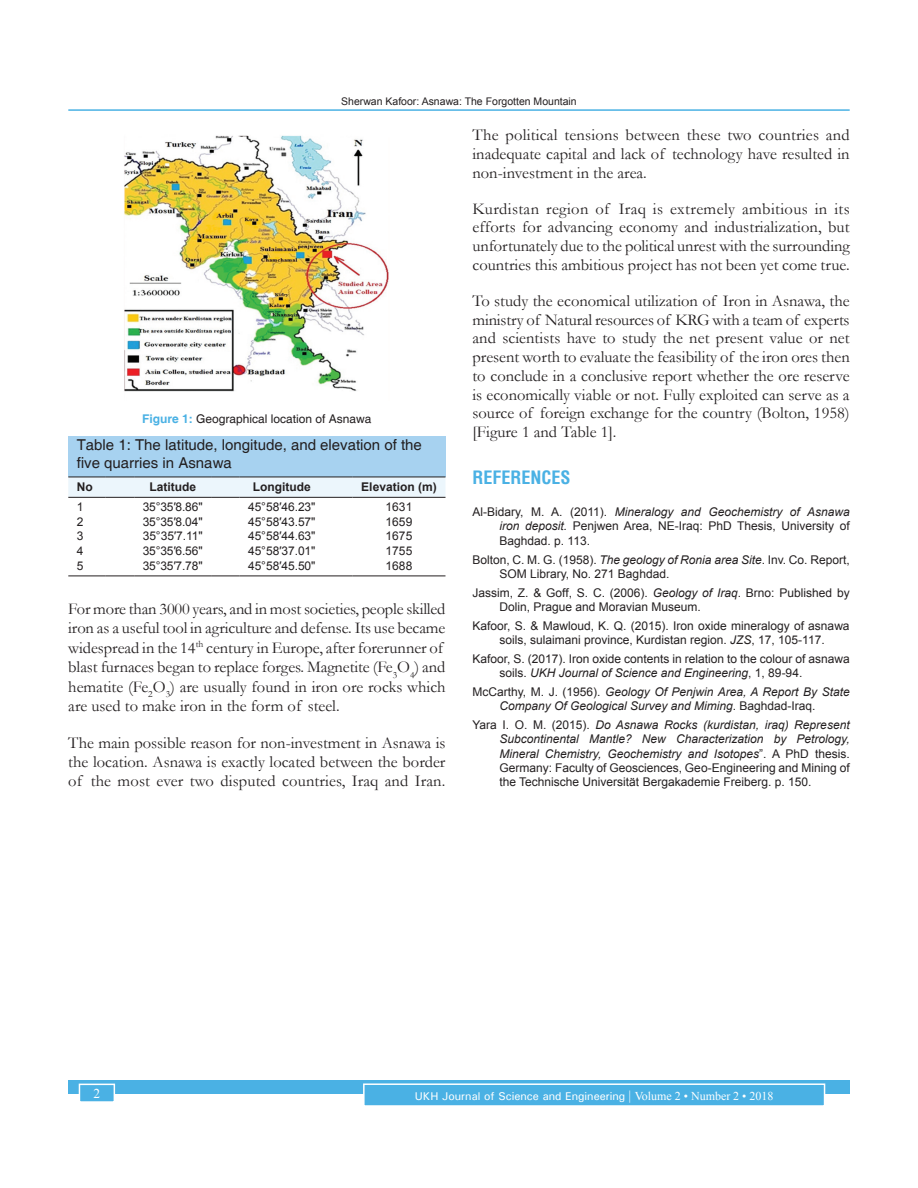
<style>
.page{position:relative;width:918px;height:1188px;background:#fff}
.page>*{position:absolute;margin:0;border:0;box-sizing:border-box;transform-origin:0 0}
.t1{font:700 condensed 18px "Helvetica";color:#4ab1e4}
.TX{font:16.5px/18.8px "Garamond";color:#231f20;text-align:justify}
.TT{font:15px/18px "Helvetica";color:#231f20}
.Folio{font:13.5px "Times New Roman";color:#fff}
.REF{font:12px/14.4px "Arial";color:#231f20}
.TB{font:12px "Arial";letter-spacing:-.005em;color:#231f20}
.REF-2{font:italic 12px/14.4px "Arial";color:#231f20;text-align:center}
.FGC{font:12px "Helvetica";color:#231f20}
.TCH{font:700 12px "Arial";color:#231f20}
.TBL{font:12px "Arial";letter-spacing:-.005em;color:#231f20}
.t2{font:500 11.25px "Univers";color:#fff}
.t3{font:10.5px "Arial";color:#231f20}
.s1{font-weight:700;color:#4ab1e4}
.s2{font-style:italic}
.s3{font-style:normal}
.s4{font-family:"Times New Roman";font-weight:400;font-size:13.5px}
.s5{font-family:"Times New Roman";font-weight:400;font-size:12px}
</style>
<div class="page">
<hr style="left:68px;top:109px;width:782px;height:2px;background:#4ab1e4">
<div style="left:68px;top:1080px;width:782px;height:13px;background:#4ab1e4"></div>
<div style="left:364px;top:1084px;width:461px;height:22px;background:#4ab1e4"></div>
<div style="left:363px;top:1083px;width:462px;height:24px;border:2px solid #fff"></div>
<div style="left:79px;top:1084px;width:35px;height:18px;background:#4ab1e4"></div>
<div style="left:79px;top:1084px;width:36px;height:19px;border:2px solid #fff"></div>
<img style="left:124px;top:135px;width:265px;height:257px">
<div style="left:68px;top:436px;width:378px;height:41px;background:#a7d2f0"></div>
<hr style="left:68px;top:576px;width:38px;height:1px;background:#231f20">
<svg style="left:106px;top:576px;width:28px;height:1px"></svg>
<hr style="left:134px;top:576px;width:77px;height:1px;background:#231f20">
<svg style="left:211px;top:576px;width:29px;height:1px"></svg>
<hr style="left:240px;top:576px;width:84px;height:1px;background:#231f20">
<svg style="left:324px;top:576px;width:28px;height:1px"></svg>
<hr style="left:352px;top:576px;width:94px;height:1px;background:#231f20">
<svg style="left:68px;top:477px;width:378px;height:21px;background:#dfe8ed"></svg>
<hr style="left:352px;top:477px;width:94px;height:1px;background:#231f20">
<p class="t3" style="left:341px;top:94px;width:237px">Sherwan Kafoor: Asnawa: The Forgotten Mountain</p>
<p class="FGC" style="left:142px;top:412px;width:231px"><span class="s1">Figure 1:</span> Geographical location of Asnawa</p>
<p class="TT" style="left:77px;top:437px;width:347px">Table 1: The latitude, longitude, and elevation of the five quarries in Asnawa</p>
<p class="TCH" style="left:77px;top:478px;width:17px">No</p>
<p class="TCH" style="left:149px;top:478px;width:48px">Latitude</p>
<p class="TCH" style="left:253px;top:478px;width:59px">Longitude</p>
<p class="TCH" style="left:361px;top:478px;width:77px">Elevation (m)</p>
<p class="TB" style="left:77px;top:498px;width:8px">1</p>
<p class="TB" style="left:143px;top:498px;width:61px">35°35′8.86ʺ</p>
<p class="TB" style="left:248px;top:498px;width:69px">45°58′46.23ʺ</p>
<p class="TB" style="left:386px;top:498px;width:28px">1631</p>
<p class="TB" style="left:77px;top:513px;width:8px">2</p>
<p class="TB" style="left:143px;top:513px;width:61px">35°35′8.04ʺ</p>
<p class="TB" style="left:248px;top:513px;width:69px">45°58′43.57ʺ</p>
<p class="TB" style="left:386px;top:513px;width:28px">1659</p>
<p class="TB" style="left:77px;top:528px;width:8px">3</p>
<p class="TB" style="left:143px;top:528px;width:61px">35°35′7.11ʺ</p>
<p class="TB" style="left:248px;top:528px;width:69px">45°58′44.63ʺ</p>
<p class="TB" style="left:386px;top:528px;width:28px">1675</p>
<p class="TB" style="left:77px;top:543px;width:8px">4</p>
<p class="TB" style="left:143px;top:543px;width:61px">35°35′6.56ʺ</p>
<p class="TB" style="left:248px;top:543px;width:69px">45°58′37.01ʺ</p>
<p class="TB" style="left:386px;top:543px;width:28px">1755</p>
<p class="TBL" style="left:77px;top:557px;width:8px">5</p>
<p class="TBL" style="left:143px;top:557px;width:61px">35°35′7.78ʺ</p>
<p class="TBL" style="left:248px;top:557px;width:69px">45°58′45.50ʺ</p>
<p class="TBL" style="left:386px;top:557px;width:28px">1688</p>
<p class="TX" style="left:68px;top:599px;width:379px;line-height:19.4px;text-align:left">For more than 3000 years, and in most societies, people skilled iron as a useful tool in agriculture and defense. Its use became widespread in the 14<sup>th</sup> century in Europe, after forerunner of blast furnaces began to replace forges. Magnetite (Fe<sub>3</sub>O<sub>4</sub>) and hematite (Fe<sub>2</sub>O<sub>3</sub>) are usually found in iron ore rocks which are used to make iron in the form of steel.</p>
<p class="TX" style="left:68px;top:732px;width:379px;line-height:19.4px">The main possible reason for non-investment in Asnawa is the location. Asnawa is exactly located between the border of the most ever two disputed countries, Iraq and Iran.</p>
<p class="TX" style="left:472px;top:125px;width:379px">The political tensions between these two countries and inadequate capital and lack of technology have resulted in non-investment in the area.</p>
<p class="TX" style="left:472px;top:199px;width:379px">Kurdistan region of Iraq is extremely ambitious in its efforts for advancing economy and industrialization, but unfortunately due to the political unrest with the surrounding countries this ambitious project has not been yet come true.</p>
<p class="TX" style="left:472px;top:291px;width:379px">To study the economical utilization of Iron in Asnawa, the ministry of Natural resources of KRG with a team of experts and scientists have to study the net present value or net present worth to evaluate the feasibility of the iron ores then to conclude in a conclusive report whether the ore reserve is economically viable or not. Fully exploited can serve as a source of foreign exchange for the country (Bolton, 1958) [Figure 1 and Table 1].</p>
<h1 class="t1" style="left:472px;top:466px;width:100px">REFERENCES</h1>
<p class="REF" style="left:500px;top:505px;width:352px;text-align:justify;text-indent:-27px">Al-Bidary, M. A. (2011). <span class="s2">Mineralogy and Geochemistry of Asnawa iron deposit.</span> Penjwen Area, NE-Iraq: PhD Thesis, University of Baghdad. p. 113.</p>
<p class="REF" style="left:500px;top:552px;width:352px;text-indent:-27px">Bolton, C. M. G. (1958). <span class="s2">The geology of Ronia area Site</span>. Inv. Co. Report,<br>SOM Library, No. 271 Baghdad.</p>
<p class="REF" style="left:500px;top:585px;width:352px;text-indent:-27px">Jassim, Z. &amp; Goff, S. C. (2006). <span class="s2">Geology of Iraq</span>. Brno: Published by<br>Dolin, Prague and Moravian Museum.</p>
<p class="REF" style="left:472px;top:618px;width:379px;text-align:center">Kafoor, S. &amp; Mawloud, K. Q. (2015). Iron oxide mineralogy of asnawa soils, sulaimani province, Kurdistan region. <span class="s2">JZS</span>, 17, 105-117.</p>
<p class="REF" style="left:500px;top:651px;width:352px;text-indent:-27px">Kafoor, S. (2017). Iron oxide contents in relation to the colour of asnawa soils. <span class="s2">UKH Journal of Science and Engineering</span>, 1, 89-94.</p>
<p class="REF-2" style="left:472px;top:684px;width:379px"><span class="s3">McCarthy, M. J. (1956).</span> Geology Of Penjwin Area, A Report By State<br>Company Of Geological Survey and Miming<span class="s3">. Baghdad-Iraq.</span></p>
<p class="REF" style="left:500px;top:717px;width:352px;text-align:justify;text-indent:-27px">Yara I. O. M. (2015). <span class="s2">Do Asnawa Rocks (kurdistan, iraq) Represent Subcontinental Mantle? New Characterization by Petrology, Mineral Chemistry, Geochemistry and Isotopes</span>”. A PhD thesis.<br>Germany: Faculty of Geosciences, Geo-Engineering and Mining of the Technische Universität Bergakademie Freiberg. p. 150.</p>
<p class="Folio" style="left:94px;top:1084px;width:8px">2</p>
<p class="t2" style="left:415px;top:1089px;width:360px">UKH Journal of Science and Engineering <span class="s4">|</span> <span class="s5">Volume 2 • Number 2 • 2018</span></p>
</div>
